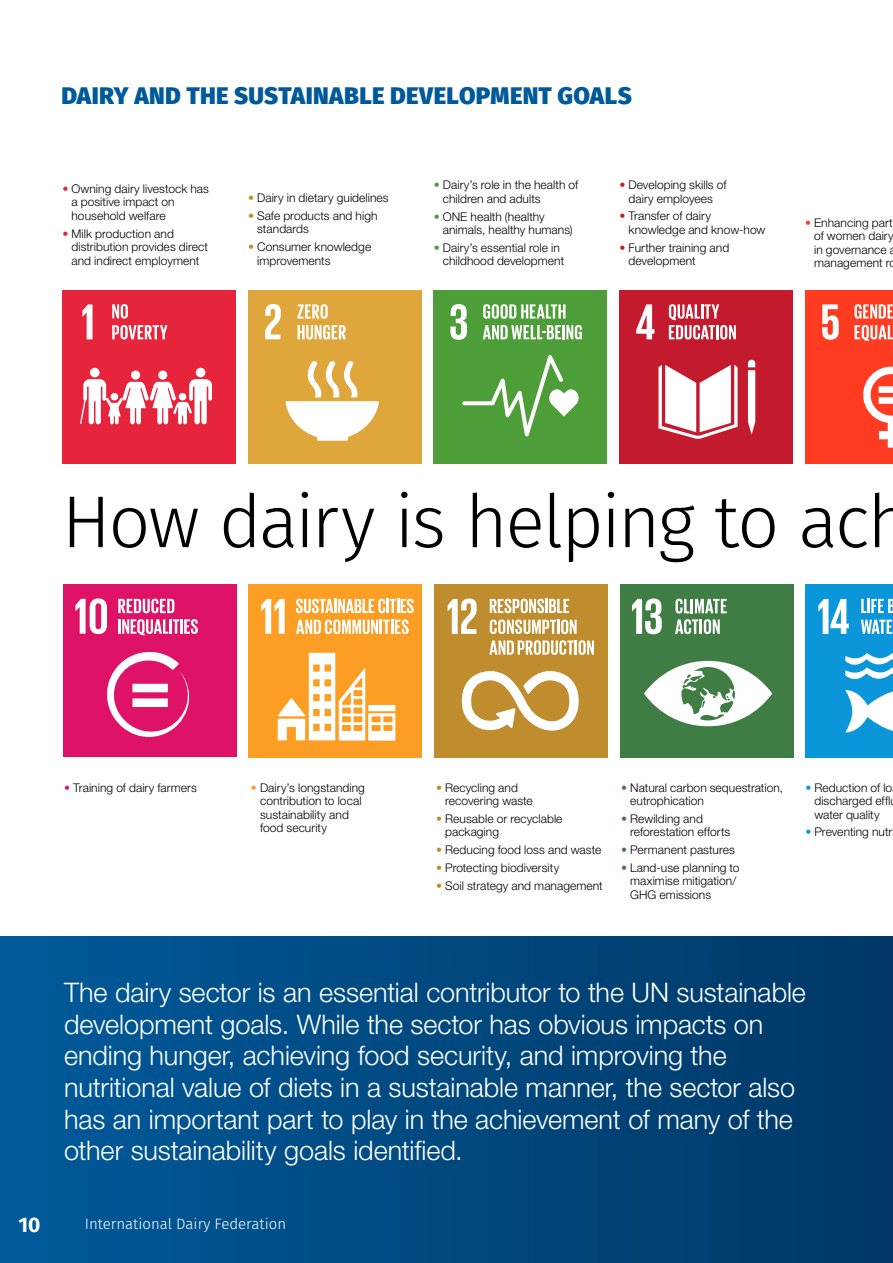
<style>
.page{position:relative;width:893px;height:1263px;background:#fff}
.page>*{position:absolute;margin:0;border:0;box-sizing:border-box;transform-origin:0 0}
.t1{font:300 73.5px "Fira Sans";letter-spacing:-.035em;color:#000}
.t2{font:300 27px/31.5px "Helvetica Neue LT";letter-spacing:-.005em;color:#fff}
.t3{font:800 24px "Fira Sans";letter-spacing:.015em;color:#005a9a}
.t4{font:700 21px "Fira Sans";color:#fff}
.t5{font:300 15px "Fira Sans";color:#fff}
.t6{font:300 12px/13.5px "Helvetica Neue LT";letter-spacing:.005em;color:#000}
.s1{color:#e6243b}
.s2{color:#bf8c2e}
.s3{color:#4d9e38}
.s4{color:#c41a2e}
.s5{color:#ff3b21}
.s6{font-weight:700;color:#de1266}
.s7{font-weight:700;color:#fc9e24}
.s8{font-weight:700;color:#bf8c2e}
.s9{font-weight:700;color:#407d45}
.s10{font-weight:700;color:#0a96d9}
</style>
<div class="page">
<div style="left:0;top:936px;width:893px;height:327px;background:linear-gradient(to right,#005a9a,#003866)"></div>
<div style="left:434px;top:290px;width:173px;height:173px;background:#4d9e38"></div>
<svg style="left:450px;top:304px;width:17px;height:36px"></svg>
<svg style="left:462px;top:355px;width:116px;height:81px"></svg>
<svg style="left:483px;top:304px;width:82px;height:15px"></svg>
<svg style="left:483px;top:325px;width:99px;height:14px"></svg>
<div style="left:248px;top:290px;width:173px;height:173px;background:#dea63b"></div>
<svg style="left:265px;top:304px;width:16px;height:35px"></svg>
<svg style="left:285px;top:361px;width:94px;height:80px"></svg>
<svg style="left:297px;top:304px;width:31px;height:15px"></svg>
<svg style="left:297px;top:325px;width:49px;height:14px"></svg>
<div style="left:62px;top:290px;width:174px;height:173px;background:#e6243b"></div>
<svg style="left:82px;top:304px;width:11px;height:35px"></svg>
<div style="left:196px;top:368px;width:9px;height:9px;background:#fff;border-radius:50%"></div>
<div style="left:158px;top:370px;width:9px;height:10px;background:#fff;border-radius:50%"></div>
<div style="left:131px;top:370px;width:9px;height:10px;background:#fff;border-radius:50%"></div>
<div style="left:90px;top:368px;width:10px;height:9px;background:#fff;border-radius:50%"></div>
<svg style="left:80px;top:379px;width:132px;height:46px"></svg>
<svg style="left:112px;top:304px;width:16px;height:15px"></svg>
<svg style="left:112px;top:325px;width:55px;height:14px"></svg>
<div style="left:619px;top:290px;width:174px;height:173px;background:#c41a2e"></div>
<svg style="left:636px;top:304px;width:18px;height:35px"></svg>
<svg style="left:748px;top:360px;width:7px;height:75px"></svg>
<svg style="left:658px;top:365px;width:80px;height:74px"></svg>
<svg style="left:669px;top:304px;width:67px;height:35px"></svg>
<div style="left:805px;top:290px;width:88px;height:173px;background:#ff3b21"></div>
<svg style="left:822px;top:304px;width:17px;height:36px"></svg>
<svg style="left:863px;top:366px;width:30px;height:82px"></svg>
<svg style="left:854px;top:325px;width:39px;height:16px"></svg>
<svg style="left:854px;top:304px;width:39px;height:15px"></svg>
<div style="left:63px;top:584px;width:173px;height:173px;background:#de1266"></div>
<svg style="left:118px;top:599px;width:56px;height:14px"></svg>
<svg style="left:75px;top:598px;width:32px;height:36px"></svg>
<svg style="left:107px;top:652px;width:83px;height:85px"></svg>
<hr style="left:118px;top:619px;width:3px;height:15px;background:#fff">
<svg style="left:122px;top:619px;width:76px;height:16px"></svg>
<div style="left:249px;top:584px;width:173px;height:174px;background:#fc9e24"></div>
<svg style="left:296px;top:599px;width:118px;height:14px"></svg>
<svg style="left:261px;top:599px;width:24px;height:35px"></svg>
<svg style="left:278px;top:653px;width:117px;height:88px"></svg>
<svg style="left:296px;top:619px;width:113px;height:15px"></svg>
<div style="left:434px;top:584px;width:174px;height:174px;background:#bf8c2e"></div>
<svg style="left:490px;top:599px;width:79px;height:14px"></svg>
<svg style="left:448px;top:598px;width:29px;height:36px"></svg>
<svg style="left:462px;top:671px;width:117px;height:60px"></svg>
<svg style="left:490px;top:619px;width:87px;height:15px"></svg>
<svg style="left:489px;top:640px;width:105px;height:15px"></svg>
<div style="left:620px;top:584px;width:173px;height:174px;background:#407d45"></div>
<svg style="left:632px;top:598px;width:30px;height:36px"></svg>
<svg style="left:644px;top:661px;width:128px;height:65px"></svg>
<svg style="left:675px;top:599px;width:52px;height:14px"></svg>
<svg style="left:675px;top:619px;width:45px;height:15px"></svg>
<div style="left:806px;top:584px;width:87px;height:174px;background:#0a96d9"></div>
<svg style="left:818px;top:599px;width:31px;height:35px"></svg>
<svg style="left:846px;top:690px;width:47px;height:42px"></svg>
<svg style="left:845px;top:653px;width:48px;height:27px"></svg>
<svg style="left:861px;top:599px;width:32px;height:14px"></svg>
<svg style="left:861px;top:620px;width:31px;height:14px"></svg>
<h3 class="t3" style="left:61px;top:79px;width:572px">DAIRY AND THE SUSTAINABLE DEVELOPMENT GOALS</h3>
<p class="t6" style="left:71px;top:182px;width:139px;text-indent:-9px"><span class="s1">•</span> Owning dairy livestock has a positive impact on household welfare</p>
<p class="t6" style="left:71px;top:226px;width:138px;text-indent:-9px"><span class="s1">•</span> Milk production and distribution provides direct and indirect employment</p>
<p class="t6" style="left:248px;top:191px;width:142px"><span class="s2">•</span> Dairy in dietary guidelines</p>
<p class="t6" style="left:257px;top:208px;width:122px;text-indent:-9px"><span class="s2">•</span> Safe products and high standards</p>
<p class="t6" style="left:257px;top:240px;width:116px;text-indent:-9px"><span class="s2">•</span> Consumer knowledge improvements</p>
<p class="t6" style="left:443px;top:178px;width:137px;text-indent:-9px"><span class="s3">•</span> Dairy’s role in the health of children and adults</p>
<p class="t6" style="left:443px;top:209px;width:131px;text-indent:-9px"><span class="s3">•</span> ONE health (healthy animals, healthy humans)</p>
<p class="t6" style="left:443px;top:241px;width:123px;text-indent:-9px"><span class="s3">•</span> Dairy’s essential role in childhood development</p>
<p class="t6" style="left:619px;top:178px;width:109px;text-align:center"><span class="s4">•</span> Developing skills of dairy employees</p>
<p class="t6" style="left:628px;top:209px;width:138px;text-indent:-9px"><span class="s4">•</span> Transfer of dairy knowledge and know-how</p>
<p class="t6" style="left:628px;top:240px;width:102px;text-indent:-9px"><span class="s4">•</span> Further training and development</p>
<p class="t6" style="left:814px;top:215px;width:84px;text-indent:-9px"><span class="s5">•</span> Enhancing part of women dairy in governance management ro</p>
<h1 class="t1" style="left:62px;top:470px;width:850px">How dairy is helping to ach</h1>
<p class="t6" style="left:64px;top:780px;width:134px"><span class="s6">•</span> Training of dairy farmers</p>
<p class="t6" style="left:260px;top:780px;width:106px;text-indent:-9px"><span class="s7">•</span> Dairy’s longstanding contribution to local sustainability and food security</p>
<p class="t6" style="left:445px;top:780px;width:89px;text-indent:-9px"><span class="s8">•</span> Recycling and recovering waste</p>
<p class="t6" style="left:445px;top:811px;width:119px;text-indent:-9px"><span class="s8">•</span> Reusable or recyclable packaging</p>
<p class="t6" style="left:436px;top:843px;width:167px"><span class="s8">•</span> Reducing food loss and waste</p>
<p class="t6" style="left:436px;top:860px;width:125px"><span class="s8">•</span> Protecting biodiversity</p>
<p class="t6" style="left:436px;top:878px;width:168px"><span class="s8">•</span> Soil strategy and management</p>
<p class="t6" style="left:630px;top:780px;width:154px;text-indent:-9px"><span class="s9">•</span> Natural carbon sequestration, eutrophication</p>
<p class="t6" style="left:630px;top:811px;width:102px;text-indent:-9px"><span class="s9">•</span> Rewilding and reforestation efforts</p>
<p class="t6" style="left:621px;top:843px;width:115px"><span class="s9">•</span> Permanent pastures</p>
<p class="t6" style="left:630px;top:860px;width:111px;text-indent:-9px"><span class="s9">•</span> Land-use planning to maximise mitigation/<br>GHG emissions</p>
<p class="t6" style="left:814px;top:780px;width:79px;text-indent:-9px"><span class="s10">•</span> Reduction of lo discharged effl water quality</p>
<p class="t6" style="left:805px;top:825px;width:88px"><span class="s10">•</span> Preventing nutr</p>
<p class="t2" style="left:64px;top:976px;width:743px">The dairy sector is an essential contributor to the UN sustainable development goals. While the sector has obvious impacts on ending hunger, achieving food security, and improving the nutritional value of diets in a sustainable manner, the sector also has an important part to play in the achievement of many of the other sustainability goals identified.</p>
<h3 class="t4" style="left:18px;top:1209px;width:24px">10</h3>
<p class="t5" style="left:85px;top:1213px;width:203px">International Dairy Federation</p>
</div>
